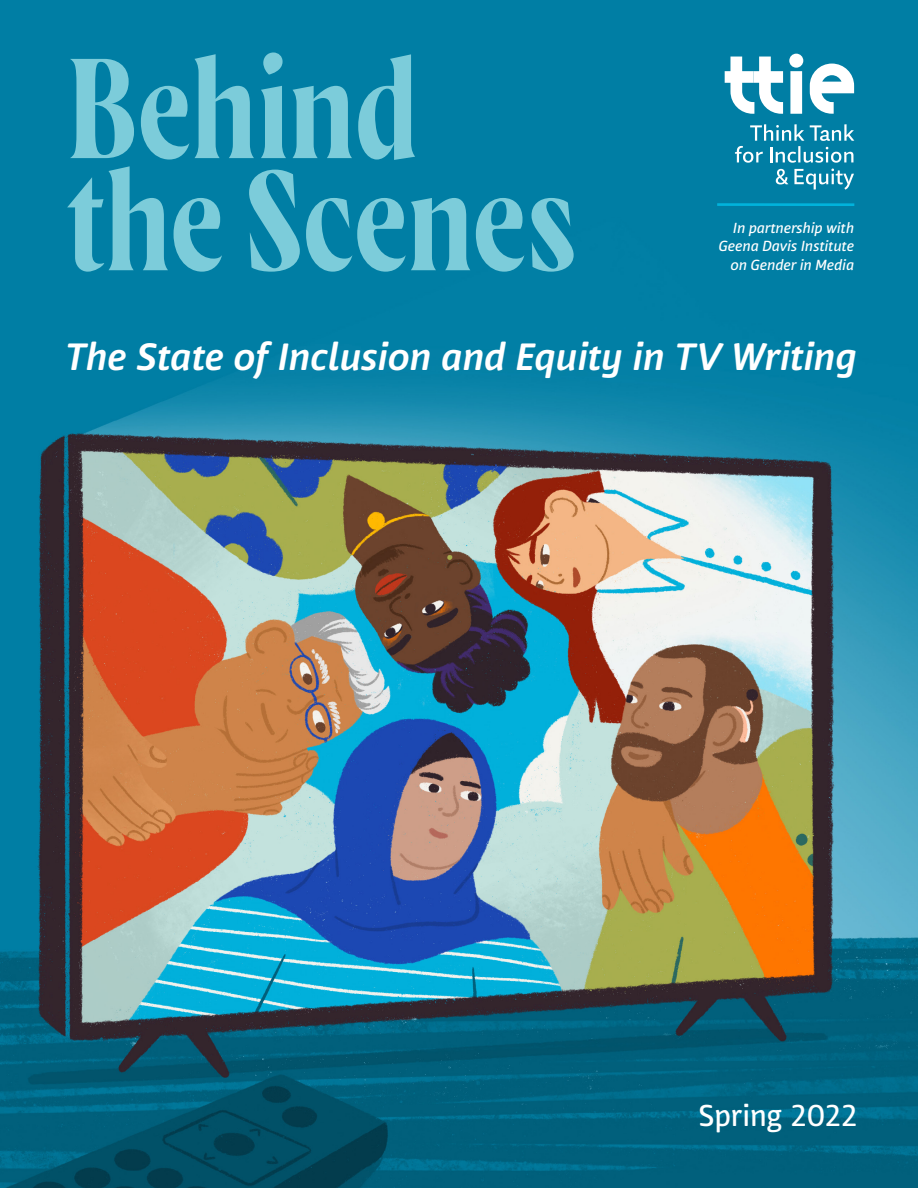
<style>
.page{position:relative;width:918px;height:1188px;background:#fff}
.page>*{position:absolute;margin:0;border:0;box-sizing:border-box;transform-origin:0 0}
.t1{font:141.75px/112.1px "Wayfinder CF";letter-spacing:-.01em;color:#7cccda}
.t2{font:italic 700 37.8px "Nuvo Pro";letter-spacing:-.005em;color:#fff}
.t3{font:500 30px "Nuvo Pro";letter-spacing:-.025em;color:#fff}
.t4{font:italic 500 14.55px/18.6px "Nuvo Pro";color:#fff;text-align:right}
</style>
<div class="page">
<img style="left:0;top:0;width:918px;height:1188px">
<svg style="left:725px;top:57px;width:58px;height:57px"></svg>
<svg style="left:789px;top:54px;width:14px;height:60px"></svg>
<svg style="left:810px;top:64px;width:44px;height:50px"></svg>
<svg style="left:735px;top:124px;width:119px;height:39px;background:#399bb8"></svg>
<svg style="left:776px;top:169px;width:12px;height:15px"></svg>
<svg style="left:794px;top:169px;width:60px;height:21px"></svg>
<hr style="left:717px;top:203px;width:137px;height:3px;background:#00b3dc">
<h1 class="t1" style="left:66px;top:56px;width:512px">Behind the Scenes</h1>
<p class="t4" style="left:719px;top:218px;width:137px">In partnership with<br>Geena Davis Institute on Gender in Media</p>
<h2 class="t2" style="left:65px;top:330px;width:794px">The State of Inclusion and Equity in TV Writing</h2>
<h3 class="t3" style="left:698px;top:1095px;width:161px">Spring 2022</h3>
</div>
